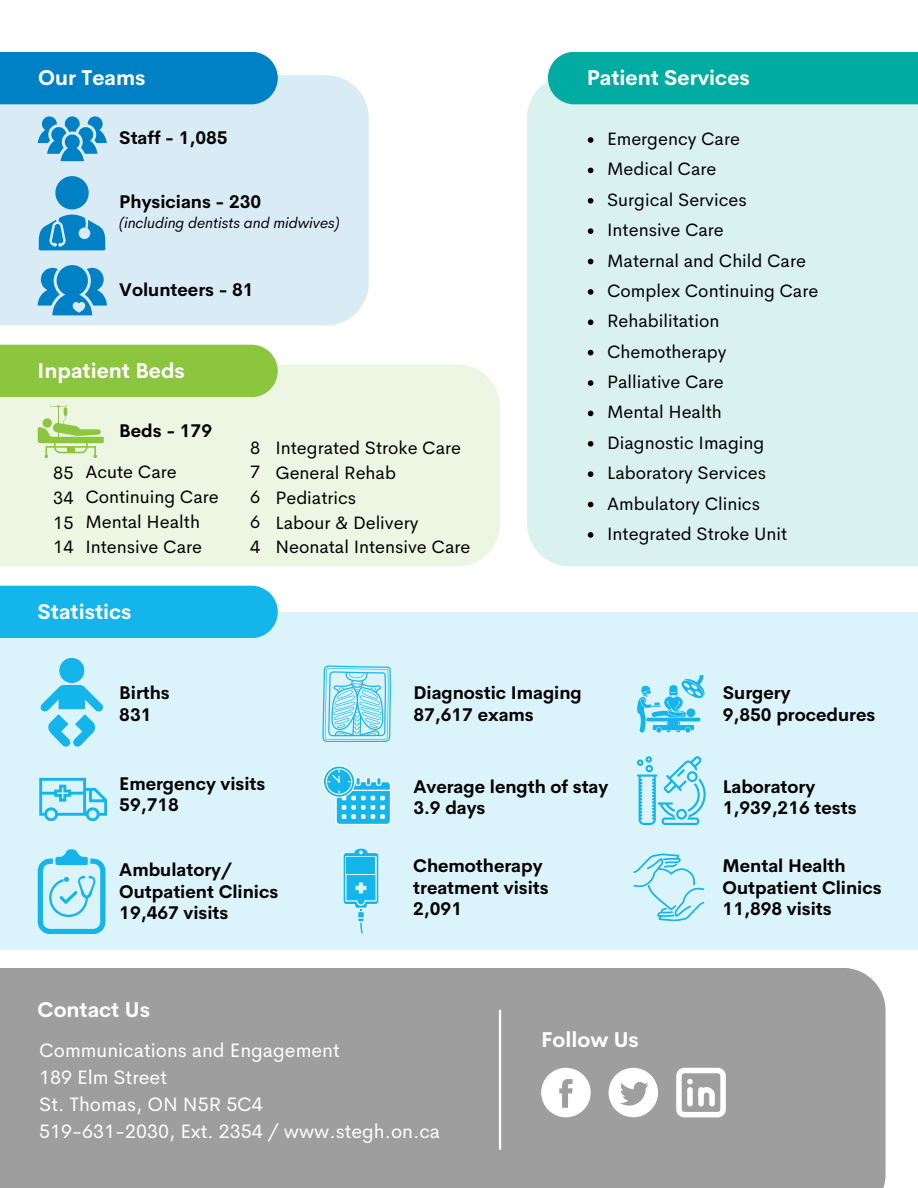
<style>
.page{position:relative;width:918px;height:1188px;background:#fff}
.page>*{position:absolute;margin:0;border:0;box-sizing:border-box;transform-origin:0 0}
.t1{font:700 21px "Cerebri Sans";color:#fff}
.t2{font:19.5px/27px "Cerebri Sans";color:#fff}
.t3{font:18px/24.8px "Cerebri Sans";color:#000;text-align:justify}
.t4{font:700 18px/21.3px "Cerebri Sans";color:#000}
.t5{font:italic 15px "Cerebri Sans";color:#000}
</style>
<div class="page">
<div style="left:0;top:52px;width:278px;height:23px;background:#0081c6"></div>
<div style="left:527px;top:81px;width:391px;height:486px;background:#d9f2f0"></div>
<div style="left:548px;top:52px;width:370px;height:52px;background:#00aca1"></div>
<div style="left:0;top:364px;width:500px;height:203px;background:#edf6e2"></div>
<div style="left:0;top:345px;width:278px;height:52px;background:#8cc63f"></div>
<svg style="left:38px;top:404px;width:69px;height:54px;background:#cce6ac"></svg>
<div style="left:0;top:612px;width:918px;height:338px;background:#dbf3fb"></div>
<div style="left:0;top:586px;width:278px;height:52px;background:#13b5ea"></div>
<div style="left:59px;top:658px;width:25px;height:25px;background:#13b5ea;border-radius:50%"></div>
<svg style="left:40px;top:685px;width:63px;height:62px"></svg>
<svg style="left:39px;top:778px;width:68px;height:43px"></svg>
<svg style="left:323px;top:765px;width:68px;height:60px"></svg>
<svg style="left:38px;top:849px;width:67px;height:85px"></svg>
<svg style="left:322px;top:665px;width:69px;height:77px"></svg>
<svg style="left:637px;top:756px;width:69px;height:69px"></svg>
<svg style="left:637px;top:675px;width:68px;height:57px"></svg>
<div style="left:0;top:968px;width:886px;height:220px;background:#9e9e9e"></div>
<hr style="left:499px;top:1010px;width:2px;height:140px;background:#fff">
<svg style="left:541px;top:1068px;width:50px;height:49px"></svg>
<svg style="left:609px;top:1068px;width:49px;height:49px"></svg>
<svg style="left:676px;top:1068px;width:50px;height:49px"></svg>
<svg style="left:0;top:75px;width:369px;height:251px;background:#b7dbee"></svg>
<svg style="left:344px;top:849px;width:34px;height:84px"></svg>
<svg style="left:633px;top:854px;width:71px;height:67px"></svg>
<svg style="left:588px;top:137px;width:5px;height:6px"></svg>
<svg style="left:588px;top:168px;width:5px;height:5px"></svg>
<svg style="left:588px;top:198px;width:5px;height:6px"></svg>
<svg style="left:588px;top:228px;width:5px;height:6px"></svg>
<svg style="left:588px;top:259px;width:5px;height:5px"></svg>
<svg style="left:588px;top:289px;width:5px;height:6px"></svg>
<svg style="left:588px;top:319px;width:5px;height:6px"></svg>
<svg style="left:588px;top:350px;width:5px;height:5px"></svg>
<svg style="left:588px;top:380px;width:5px;height:6px"></svg>
<svg style="left:588px;top:411px;width:5px;height:5px"></svg>
<svg style="left:588px;top:441px;width:5px;height:6px"></svg>
<svg style="left:588px;top:471px;width:5px;height:6px"></svg>
<svg style="left:588px;top:502px;width:5px;height:5px"></svg>
<svg style="left:588px;top:532px;width:5px;height:6px"></svg>
<h1 class="t1" style="left:38px;top:64px;width:109px">Our Teams</h1>
<p class="t4" style="left:119px;top:127px;width:110px">Staff - 1,085</p>
<p class="t4" style="left:119px;top:191px;width:144px">Physicians - 230</p>
<h3 class="t5" style="left:119px;top:213px;width:222px">(including dentists and midwives)</h3>
<p class="t4" style="left:119px;top:279px;width:136px">Volunteers - 81</p>
<p class="t1" style="left:38px;top:357px;width:149px">Inpatient Beds</p>
<h3 class="t4" style="left:119px;top:420px;width:94px">Beds - 179</h3>
<p class="t3" style="left:53px;top:461px;width:22px">85<br>34<br>15<br>14</p>
<p class="t3" style="left:85px;top:460px;width:135px;text-align:left">Acute Care<br>Continuing Care<br>Mental Health<br>Intensive Care</p>
<p class="t1" style="left:38px;top:598px;width:96px">Statistics</p>
<h3 class="t3" style="left:250px;top:435px;width:12px">8<br>7<br>6<br>6<br>4</h3>
<p class="t3" style="left:275px;top:436px;width:197px;text-align:left">Integrated Stroke Care<br>General Rehab<br>Pediatrics<br>Labour &amp; Delivery<br>Neonatal Intensive Care</p>
<p class="t1" style="left:587px;top:64px;width:165px">Patient Services</p>
<p class="t3" style="left:607px;top:126px;width:134px">Emergency Care</p>
<h3 class="t3" style="left:607px;top:157px;width:111px">Medical Care</h3>
<h1 class="t3" style="left:607px;top:187px;width:141px">Surgical Services</h1>
<p class="t3" style="left:607px;top:218px;width:118px">Intensive Care</p>
<h3 class="t3" style="left:607px;top:248px;width:200px">Maternal and Child Care</h3>
<h4 class="t3" style="left:607px;top:278px;width:213px">Complex Continuing Care</h4>
<h4 class="t3" style="left:607px;top:309px;width:114px">Rehabilitation</h4>
<h4 class="t3" style="left:607px;top:339px;width:121px">Chemotherapy</h4>
<h4 class="t3" style="left:607px;top:369px;width:118px">Palliative Care</h4>
<h1 class="t3" style="left:607px;top:400px;width:116px">Mental Health</h1>
<p class="t3" style="left:607px;top:430px;width:159px">Diagnostic Imaging</p>
<p class="t3" style="left:607px;top:461px;width:160px">Laboratory Services</p>
<p class="t3" style="left:607px;top:491px;width:154px">Ambulatory Clinics</p>
<p class="t3" style="left:607px;top:521px;width:182px">Integrated Stroke Unit</p>
<p class="t4" style="left:119px;top:682px;width:52px">Births<br>831</p>
<p class="t4" style="left:413px;top:682px;width:170px">Diagnostic Imaging<br>87,617 exams</p>
<h1 class="t4" style="left:723px;top:682px;width:154px">Surgery<br>9,850 procedures</h1>
<p class="t4" style="left:119px;top:773px;width:148px">Emergency visits<br>59,718</p>
<p class="t4" style="left:413px;top:776px;width:196px">Average length of stay<br>3.9 days</p>
<p class="t4" style="left:723px;top:776px;width:135px">Laboratory<br>1,939,216 tests</p>
<p class="t4" style="left:119px;top:860px;width:161px">Ambulatory/<br>Outpatient Clinics<br>19,467 visits</p>
<p class="t4" style="left:413px;top:855px;width:137px">Chemotherapy treatment visits<br>2,091</p>
<h3 class="t4" style="left:723px;top:855px;width:161px">Mental Health<br>Outpatient Clinics<br>11,898 visits</h3>
<p class="t1" style="left:38px;top:996px;width:114px">Contact Us</p>
<h3 class="t2" style="left:39px;top:1037px;width:402px">Communications and Engagement<br>189 Elm Street<br>St. Thomas, ON N5R 5C4<br>519-631-2030, Ext. 2354 / www.stegh.on.ca</h3>
<p class="t1" style="left:541px;top:1026px;width:99px">Follow Us</p>
</div>
